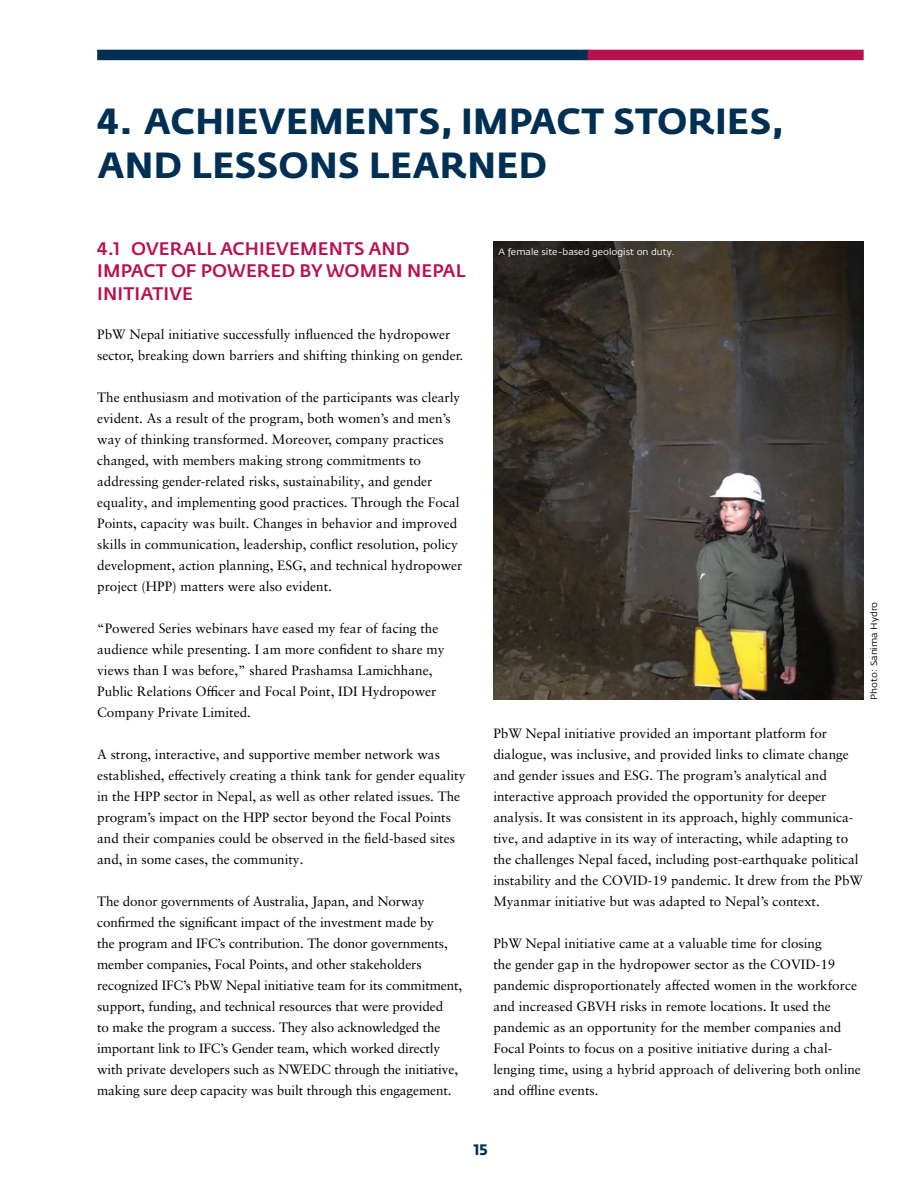
<style>
.page{position:relative;width:918px;height:1188px;background:#fff}
.page>*{position:absolute;margin:0;border:0;box-sizing:border-box;transform-origin:0 0}
.t1{font:700 36px/43.2px "Fedra Sans Pro";letter-spacing:.01em;color:#002f54}
.t2{font:500 18px/22.5px "Fedra Sans Pro";letter-spacing:.01em;color:#b8114f}
.t3{font:700 15px "Fedra Sans Std";color:#002f54}
.Body_K{font:13.5px/21px "Sabon LT Pro";color:#000}
.Photo_creditline_-_Small_caption{font:9px "Fedra Sans Std";color:#fff;scale:1.1 1}
.Photo_creditline_-_Small_caption-2{font:9px "Fedra Sans Std";color:#000;scale:1.1 1}
</style>
<div class="page">
<img style="left:493px;top:241px;width:371px;height:459px">
<div style="left:97px;top:50px;width:493px;height:10px;background:#002f54"></div>
<div style="left:588px;top:50px;width:276px;height:10px;background:#b8114f"></div>
<p class="t1" style="left:97px;top:100px;width:689px">4. ACHIEVEMENTS, IMPACT STORIES,<br>AND LESSONS LEARNED</p>
<p class="t2" style="left:97px;top:237px;width:370px">4.1 OVERALL ACHIEVEMENTS AND<br>IMPACT OF POWERED BY WOMEN NEPAL<br>INITIATIVE</p>
<p class="Body_K" style="left:97px;top:323px;width:368px">PbW Nepal initiative successfully influenced the hydropower sector, breaking down barriers and shifting thinking on gender.</p>
<p class="Body_K" style="left:97px;top:386px;width:367px">The enthusiasm and motivation of the participants was clearly evident. As a result of the program, both women’s and men’s way of thinking transformed. Moreover, company practices changed, with members making strong commitments to addressing gender-related risks, sustainability, and gender equality, and implementing good practices. Through the Focal Points, capacity was built. Changes in behavior and improved skills in communication, leadership, conflict resolution, policy development, action planning, ESG, and technical hydropower project (HPP) matters were also evident.</p>
<p class="Body_K" style="left:97px;top:617px;width:349px">“Powered Series webinars have eased my fear of facing the audience while presenting. I am more confident to share my views than I was before,” shared Prashamsa Lamichhane, Public Relations Officer and Focal Point, IDI Hydropower Company Private Limited.</p>
<p class="Body_K" style="left:97px;top:743px;width:370px">A strong, interactive, and supportive member network was established, effectively creating a think tank for gender equality in the HPP sector in Nepal, as well as other related issues. The program’s impact on the HPP sector beyond the Focal Points and their companies could be observed in the field-based sites and, in some cases, the community.</p>
<p class="Body_K" style="left:97px;top:890px;width:366px">The donor governments of Australia, Japan, and Norway confirmed the significant impact of the investment made by<br>the program and IFC’s contribution. The donor governments, member companies, Focal Points, and other stakeholders recognized IFC’s PbW Nepal initiative team for its commitment, support, funding, and technical resources that were provided<br>to make the program a success. They also acknowledged the important link to IFC’s Gender team, which worked directly with private developers such as NWEDC through the initiative, making sure deep capacity was built through this engagement.</p>
<p class="Photo_creditline_-_Small_caption" style="left:498px;top:247px;width:161px">A female site-based geologist on duty.</p>
<p class="Photo_creditline_-_Small_caption-2" style="left:869px;top:700px;width:91px;rotate:-90deg">Photo: Sanima Hydro</p>
<p class="Body_K" style="left:493px;top:722px;width:371px">PbW Nepal initiative provided an important platform for dialogue, was inclusive, and provided links to climate change and gender issues and ESG. The program’s analytical and interactive approach provided the opportunity for deeper analysis. It was consistent in its approach, highly communica&shy;tive, and adaptive in its way of interacting, while adapting to the challenges Nepal faced, including post-earthquake political instability and the COVID-19 pandemic. It drew from the PbW Myanmar initiative but was adapted to Nepal’s context.</p>
<p class="Body_K" style="left:493px;top:932px;width:369px">PbW Nepal initiative came at a valuable time for closing<br>the gender gap in the hydropower sector as the COVID-19 pandemic disproportionately affected women in the workforce and increased GBVH risks in remote locations. It used the pandemic as an opportunity for the member companies and Focal Points to focus on a positive initiative during a chal&shy;lenging time, using a hybrid approach of delivering both online and offline events.</p>
<p class="t3" style="left:474px;top:1140px;width:15px">15</p>
</div>
